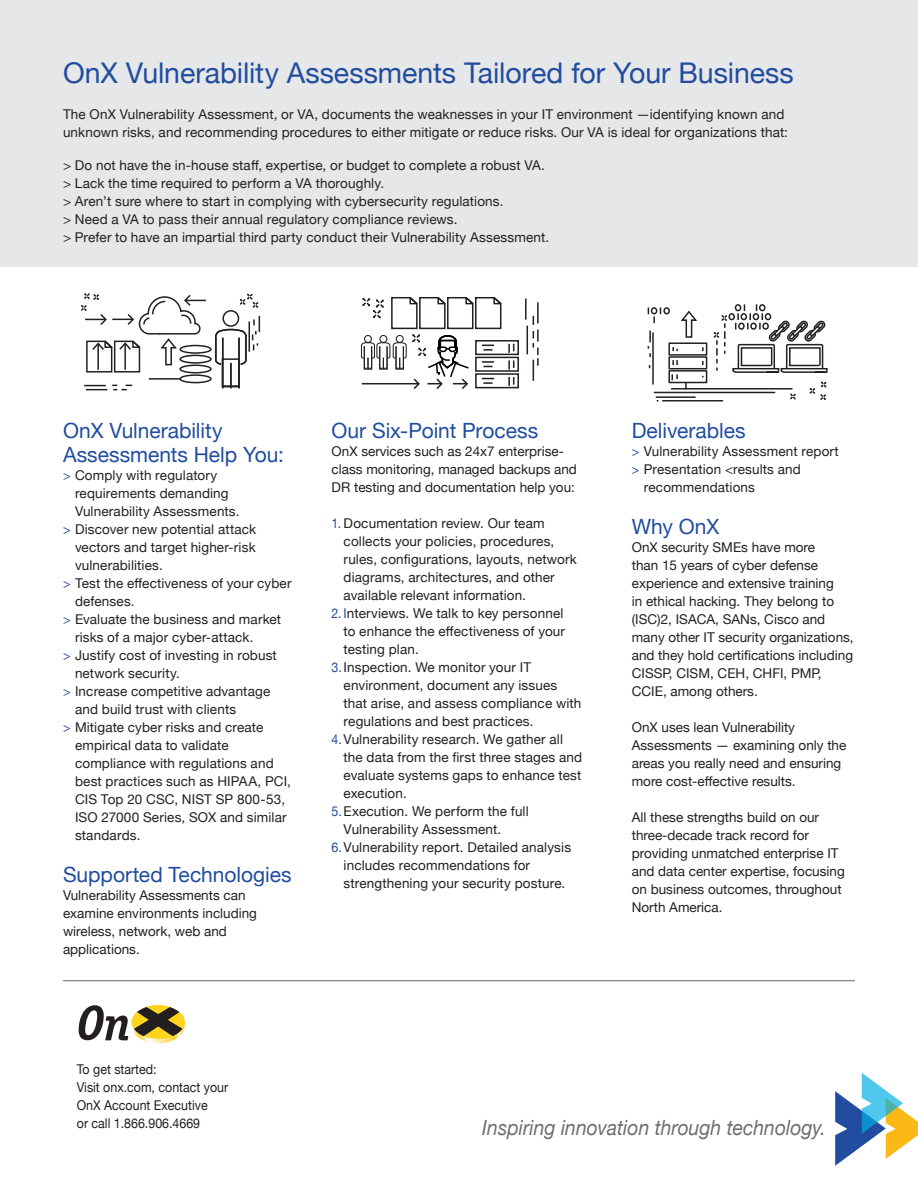
<style>
.page{position:relative;width:918px;height:1188px;background:#fff}
.page>*{position:absolute;margin:0;border:0;box-sizing:border-box;transform-origin:0 0}
.Contact{font:28.5px "Helvetica Neue";letter-spacing:-.005em;color:#214c9f}
.Contact-2{font:21px/24px "Helvetica Neue";color:#214c9f}
.t1{font:italic 21px "Helvetica Neue";color:#6c6d70;scale:.92 1}
.Contact-3{font:13.5px/18px "Helvetica Neue";letter-spacing:.01em;color:#231f20}
.Contact-4{font:13.5px/18px "Helvetica Neue";letter-spacing:.01em;color:#231f20;scale:.92 1}
.s1{color:#214c9f}
</style>
<div class="page">
<svg style="left:79px;top:1005px;width:106px;height:38px"></svg>
<svg style="left:835px;top:1073px;width:83px;height:93px"></svg>
<hr style="left:63px;top:980px;width:792px;height:1px;background:#636366">
<div style="left:0;top:0;width:918px;height:266px;background:#e6e7e9"></div>
<svg style="left:240px;top:293px;width:19px;height:15px"></svg>
<svg style="left:84px;top:385px;width:48px;height:5px"></svg>
<div style="left:222px;top:358px;width:18px;height:29px;border:2px solid #231f20"></div>
<div style="left:222px;top:310px;width:17px;height:17px;border:2px solid #231f20;border-radius:50%"></div>
<hr style="left:222px;top:338px;width:1px;height:50px;background:#231f20">
<hr style="left:238px;top:338px;width:2px;height:50px;background:#231f20">
<hr style="left:230px;top:363px;width:2px;height:25px;background:#231f20">
<svg style="left:223px;top:386px;width:15px;height:1px"></svg>
<svg style="left:215px;top:316px;width:45px;height:50px"></svg>
<svg style="left:81px;top:293px;width:125px;height:80px"></svg>
<hr style="left:97px;top:344px;width:2px;height:26px;background:#231f20">
<div style="left:179px;top:345px;width:33px;height:9px;border:2px solid #231f20;border-radius:50%"></div>
<div style="left:179px;top:355px;width:33px;height:9px;border:2px solid #231f20;border-radius:50%"></div>
<div style="left:179px;top:365px;width:33px;height:9px;border:2px solid #231f20;border-radius:50%"></div>
<div style="left:179px;top:374px;width:33px;height:9px;border:2px solid #231f20;border-radius:50%"></div>
<hr style="left:149px;top:378px;width:31px;height:2px;background:#231f20">
<hr style="left:537px;top:302px;width:2px;height:21px;background:#231f20">
<hr style="left:525px;top:298px;width:2px;height:22px;background:#231f20">
<svg style="left:527px;top:316px;width:12px;height:65px"></svg>
<div style="left:475px;top:340px;width:44px;height:15px;border:2px solid #231f20"></div>
<div style="left:475px;top:357px;width:44px;height:15px;border:2px solid #231f20"></div>
<div style="left:475px;top:373px;width:44px;height:15px;border:2px solid #231f20"></div>
<svg style="left:361px;top:297px;width:153px;height:92px"></svg>
<hr style="left:662px;top:400px;width:61px;height:2px;background:#231f20">
<hr style="left:656px;top:396px;width:40px;height:2px;background:#231f20">
<hr style="left:652px;top:332px;width:2px;height:53px;background:#231f20">
<svg style="left:648px;top:331px;width:3px;height:26px"></svg>
<div style="left:663px;top:307px;width:7px;height:7px;border:2px solid #231f20;border-radius:50%"></div>
<svg style="left:648px;top:307px;width:21px;height:16px"></svg>
<svg style="left:790px;top:393px;width:6px;height:7px"></svg>
<svg style="left:809px;top:381px;width:18px;height:19px"></svg>
<div style="left:668px;top:342px;width:39px;height:14px;border:2px solid #231f20"></div>
<div style="left:668px;top:356px;width:39px;height:13px;border:2px solid #231f20"></div>
<div style="left:668px;top:370px;width:39px;height:13px;border:2px solid #231f20"></div>
<svg style="left:672px;top:347px;width:6px;height:4px"></svg>
<svg style="left:672px;top:360px;width:6px;height:5px"></svg>
<svg style="left:671px;top:374px;width:7px;height:6px"></svg>
<hr style="left:671px;top:388px;width:121px;height:2px;background:#231f20">
<hr style="left:654px;top:392px;width:121px;height:1px;background:#231f20">
<svg style="left:713px;top:304px;width:115px;height:69px"></svg>
<svg style="left:680px;top:310px;width:17px;height:28px"></svg>
<p class="Contact" style="left:63px;top:52px;width:732px">OnX Vulnerability Assessments Tailored for Your Business</p>
<p class="Contact-3" style="left:63px;top:106px;width:726px">The OnX Vulnerability Assessment, or VA, documents the weaknesses in your IT environment —identifying known and unknown risks, and recommending procedures to either mitigate or reduce risks. Our VA is ideal for organizations that:</p>
<p class="Contact-3" style="left:63px;top:157px;width:488px">&gt; Do not have the in-house staff, expertise, or budget to complete a robust VA. &gt; Lack the time required to perform a VA thoroughly.<br>&gt; Aren’t sure where to start in complying with cybersecurity regulations.<br>&gt; Need a VA to pass their annual regulatory compliance reviews.<br>&gt; Prefer to have an impartial third party conduct their Vulnerability Assessment.</p>
<p class="Contact-2" style="left:63px;top:420px;width:223px">OnX Vulnerability<br>Assessments Help You:</p>
<p class="Contact-3" style="left:63px;top:467px;width:156px"><span class="s1">&gt;</span> Comply with regulatory</p>
<p class="Contact-3" style="left:75px;top:485px;width:155px">requirements demanding</p>
<p class="Contact-3" style="left:75px;top:503px;width:166px">Vulnerability Assessments.</p>
<p class="Contact-3" style="left:63px;top:521px;width:195px"><span class="s1">&gt;</span> Discover new potential attack</p>
<p class="Contact-3" style="left:75px;top:539px;width:182px">vectors and target higher-risk</p>
<p class="Contact-3" style="left:75px;top:557px;width:89px">vulnerabilities.</p>
<p class="Contact-3" style="left:63px;top:575px;width:230px"><span class="s1">&gt;</span> Test the effectiveness of your cyber</p>
<p class="Contact-3" style="left:75px;top:593px;width:61px">defenses.</p>
<p class="Contact-3" style="left:63px;top:611px;width:220px"><span class="s1">&gt;</span> Evaluate the business and market</p>
<p class="Contact-3" style="left:75px;top:629px;width:180px">risks of a major cyber-attack.</p>
<p class="Contact-3" style="left:63px;top:647px;width:215px"><span class="s1">&gt;</span> Justify cost of investing in robust</p>
<p class="Contact-3" style="left:75px;top:665px;width:106px">network security.</p>
<p class="Contact-3" style="left:63px;top:683px;width:209px"><span class="s1">&gt;</span> Increase competitive advantage</p>
<p class="Contact-3" style="left:75px;top:701px;width:163px">and build trust with clients</p>
<p class="Contact-3" style="left:63px;top:719px;width:202px"><span class="s1">&gt;</span> Mitigate cyber risks and create</p>
<p class="Contact-3" style="left:75px;top:737px;width:155px">empirical data to validate</p>
<p class="Contact-3" style="left:75px;top:755px;width:200px">compliance with regulations and</p>
<p class="Contact-3" style="left:75px;top:773px;width:218px">best practices such as HIPAA, PCI,</p>
<p class="Contact-3" style="left:75px;top:791px;width:212px">CIS Top 20 CSC, NIST SP 800-53,</p>
<p class="Contact-3" style="left:75px;top:809px;width:213px">ISO 27000 Series, SOX and similar</p>
<p class="Contact-3" style="left:75px;top:827px;width:67px">standards.</p>
<p class="Contact-2" style="left:63px;top:864px;width:230px">Supported Technologies</p>
<p class="Contact-3" style="left:63px;top:887px;width:196px">Vulnerability Assessments can examine environments including wireless, network, web and applications.</p>
<p class="Contact-2" style="left:332px;top:420px;width:208px">Our Six-Point Process</p>
<p class="Contact-3" style="left:332px;top:443px;width:247px">OnX services such as 24x7 enterprise&shy;class monitoring, managed backups and<br>DR testing and documentation help you:</p>
<p class="Contact-3" style="left:344px;top:515px;width:235px;text-indent:-12px"><span class="s1">1.</span> Documentation review. Our team collects your policies, procedures, rules, configurations, layouts, network diagrams, architectures, and other available relevant information.</p>
<p class="Contact-3" style="left:332px;top:605px;width:233px"><span class="s1">2. I</span>nterviews. We talk to key personnel</p>
<p class="Contact-3" style="left:344px;top:623px;width:223px">to enhance the effectiveness of your</p>
<p class="Contact-3" style="left:344px;top:641px;width:77px">testing plan.</p>
<p class="Contact-3" style="left:332px;top:659px;width:201px"><span class="s1">3.</span>Inspection. We monitor your IT</p>
<p class="Contact-3" style="left:344px;top:677px;width:215px">environment, document any issues</p>
<p class="Contact-3" style="left:344px;top:695px;width:239px">that arise, and assess compliance with</p>
<p class="Contact-3" style="left:344px;top:713px;width:191px">regulations and best practices.</p>
<p class="Contact-3" style="left:332px;top:731px;width:233px"><span class="s1">4.</span>Vulnerability research. We gather all</p>
<p class="Contact-3" style="left:344px;top:749px;width:240px">the data from the first three stages and</p>
<p class="Contact-3" style="left:344px;top:767px;width:239px">evaluate systems gaps to enhance test</p>
<p class="Contact-3" style="left:344px;top:785px;width:65px">execution.</p>
<p class="Contact-3" style="left:332px;top:803px;width:199px"><span class="s1">5.</span>Execution. We perform the full</p>
<p class="Contact-3" style="left:344px;top:821px;width:159px">Vulnerability Assessment.</p>
<p class="Contact-3" style="left:332px;top:839px;width:241px"><span class="s1">6.</span>Vulnerability report. Detailed analysis</p>
<p class="Contact-3" style="left:344px;top:857px;width:188px">includes recommendations for</p>
<p class="Contact-3" style="left:344px;top:875px;width:223px">strengthening your security posture.</p>
<p class="Contact-2" style="left:632px;top:420px;width:115px">Deliverables</p>
<p class="Contact-3" style="left:632px;top:443px;width:209px"><span class="s1">&gt;</span> Vulnerability Assessment report</p>
<p class="Contact-3" style="left:632px;top:461px;width:171px"><span class="s1">&gt;</span> Presentation &lt;results and</p>
<p class="Contact-3" style="left:644px;top:479px;width:113px">recommendations</p>
<p class="Contact-2" style="left:632px;top:516px;width:89px">Why OnX</p>
<p class="Contact-3" style="left:632px;top:539px;width:223px">OnX security SMEs have more<br>than 15 years of cyber defense experience and extensive training<br>in ethical hacking. They belong to (ISC)2, ISACA, SANs, Cisco and many other IT security organizations, and they hold certifications including<br>CISSP, CISM, CEH, CHFI, PMP,<br>CCIE, among others.</p>
<p class="Contact-3" style="left:632px;top:719px;width:216px">OnX uses lean Vulnerability<br>Assessments — examining only the areas you really need and ensuring more cost-effective results.</p>
<p class="Contact-3" style="left:632px;top:809px;width:215px">All these strengths build on our three-decade track record for providing unmatched enterprise IT and data center expertise, focusing on business outcomes, throughout<br>North America.</p>
<p class="Contact-4" style="left:77px;top:1061px;width:88px">To get started:</p>
<p class="Contact-4" style="left:77px;top:1079px;width:166px">Visit onx.com, contact your<br>OnX Account Executive<br>or call 1.866.906.4669</p>
<h2 class="t1" style="left:482px;top:1112px;width:375px">Inspiring innovation through technology.</h2>
</div>
